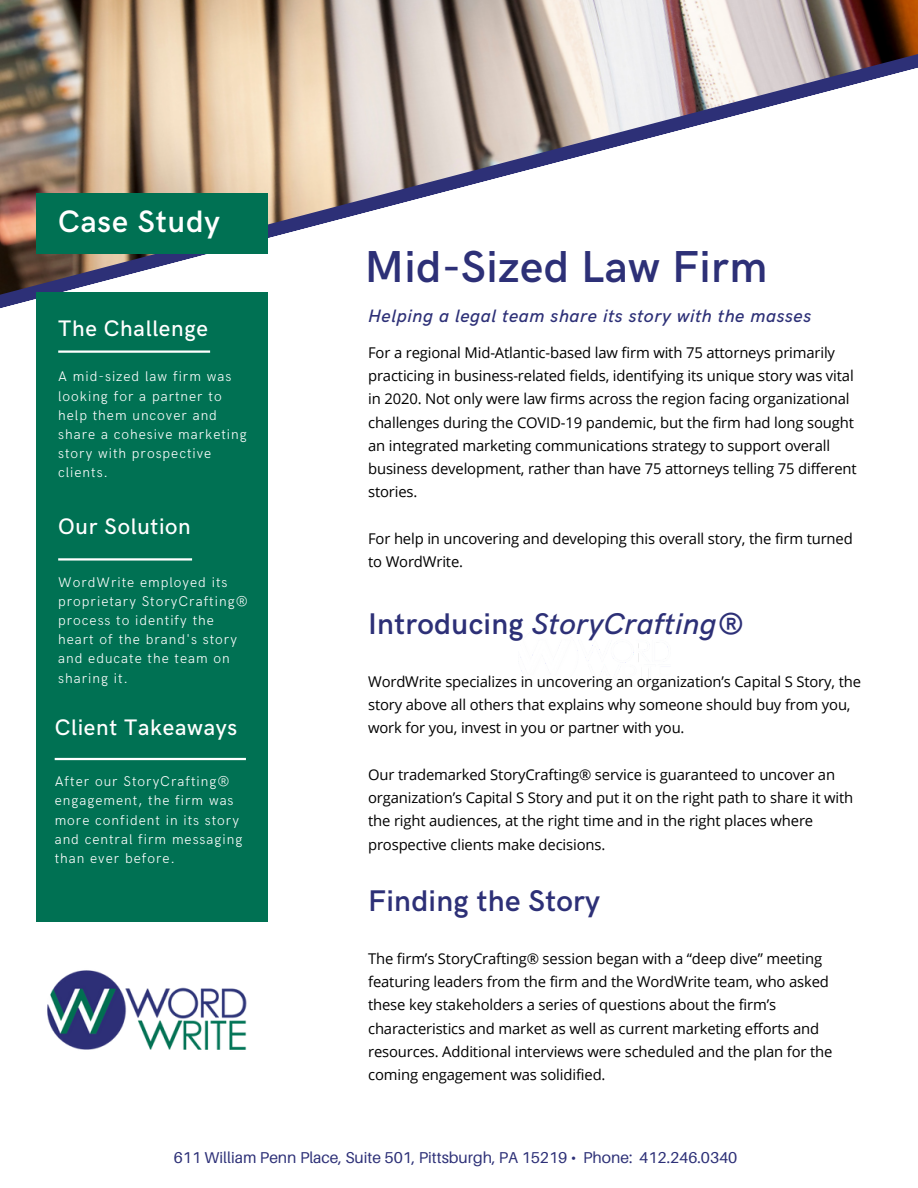
<style>
.page{position:relative;width:918px;height:1188px;background:#fff}
.page>*{position:absolute;margin:0;border:0;box-sizing:border-box;transform-origin:0 0}
.t1{font:600 44.85px "HK Grotesk";letter-spacing:.01em;color:#2d3077}
.t2{font:600 31.05px "HK Grotesk";letter-spacing:.03em;color:#fff}
.t3{font:italic 500 30px "HK Grotesk";letter-spacing:.01em;color:#2d3077}
.t4{font:600 30px "HK Grotesk";letter-spacing:.01em;color:#2d3077}
.t5{font:500 22.5px "HK Grotesk";letter-spacing:.03em;color:#fff}
.t6{font:italic 500 18px "HK Grotesk";letter-spacing:.03em;color:#2d3077}
.t7{font:15.75px "Aileron";color:#2d3077}
.t8{font:14.85px/23.2px "Open Sans";letter-spacing:-.01em;color:#000}
.t9{font:300 14.1px/19.2px "HK Grotesk";letter-spacing:.07em;color:#fff}
.s1{font-weight:600;font-style:normal}
</style>
<div class="page">
<img style="left:520px;top:627px;width:148px;height:60px">
<svg style="left:0;top:0;width:918px;height:317px"></svg>
<div style="left:37px;top:292px;width:231px;height:630px;background:#007153"></div>
<hr style="left:58px;top:350px;width:152px;height:3px;background:#fff">
<div style="left:37px;top:194px;width:231px;height:60px;background:#007153"></div>
<hr style="left:58px;top:558px;width:134px;height:3px;background:#fff">
<img style="left:47px;top:970px;width:200px;height:80px">
<hr style="left:55px;top:758px;width:191px;height:2px;background:#fff">
<h2 class="t2" style="left:58px;top:204px;width:163px">Case Study</h2>
<h3 class="t5" style="left:58px;top:316px;width:151px">The Challenge</h3>
<p class="t9" style="left:58px;top:368px;width:190px">A mid-sized law firm was looking for a partner to help them uncover and share a cohesive marketing story with prospective clients.</p>
<h3 class="t5" style="left:58px;top:514px;width:134px">Our Solution</h3>
<p class="t9" style="left:58px;top:573px;width:191px">WordWrite employed its proprietary StoryCrafting® process to identify the heart of the brand's story and educate the team on sharing it.</p>
<h3 class="t5" style="left:55px;top:715px;width:184px">Client Takeaways</h3>
<p class="t9" style="left:55px;top:773px;width:189px">After our StoryCrafting® engagement, the firm was more confident in its story and central firm messaging than ever before.</p>
<h1 class="t1" style="left:365px;top:242px;width:404px">Mid-Sized Law Firm</h1>
<p class="t6" style="left:368px;top:305px;width:445px">Helping a legal team share its story with the masses</p>
<p class="t8" style="left:368px;top:340px;width:490px">For a regional Mid-Atlantic-based law firm with 75 attorneys primarily practicing in business-related fields, identifying its unique story was vital in 2020. Not only were law firms across the region facing organizational challenges during the COVID-19 pandemic, but the firm had long sought an integrated marketing communications strategy to support overall business development, rather than have 75 attorneys telling 75 different stories.</p>
<p class="t8" style="left:368px;top:527px;width:486px">For help in uncovering and developing this overall story, the firm turned to WordWrite.</p>
<h3 class="t3" style="left:368px;top:607px;width:377px"><span class="s1">Introducing</span> StoryCrafting®</h3>
<p class="t8" style="left:368px;top:669px;width:494px">WordWrite specializes in uncovering an organization’s Capital S Story, the story above all others that explains why someone should buy from you, work for you, invest in you or partner with you.</p>
<p class="t8" style="left:368px;top:762px;width:487px">Our trademarked StoryCrafting® service is guaranteed to uncover an organization’s Capital S Story and put it on the right path to share it with the right audiences, at the right time and in the right places where prospective clients make decisions.</p>
<h3 class="t4" style="left:368px;top:884px;width:234px">Finding the Story</h3>
<p class="t8" style="left:368px;top:946px;width:466px">The firm’s StoryCrafting® session began with a “deep dive” meeting featuring leaders from the firm and the WordWrite team, who asked these key stakeholders a series of questions about the firm’s characteristics and market as well as current marketing efforts and resources. Additional interviews were scheduled and the plan for the coming engagement was solidified.</p>
<p class="t7" style="left:174px;top:1148px;width:565px">611 William Penn Place, Suite 501, Pittsburgh, PA 15219 • Phone: 412.246.0340</p>
</div>
